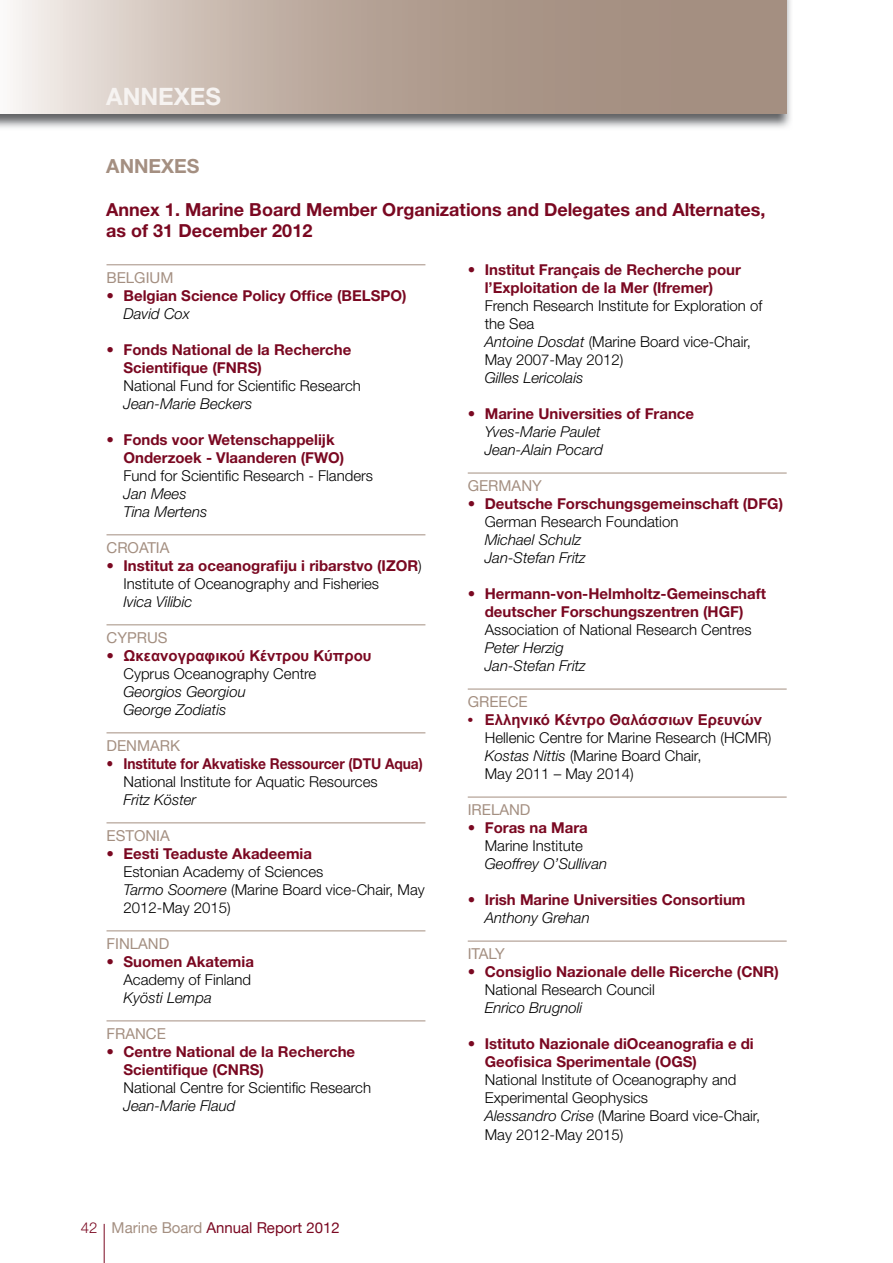
<style>
.page{position:relative;width:893px;height:1263px;background:#fff}
.page>*{position:absolute;margin:0;border:0;box-sizing:border-box;transform-origin:0 0}
.t1{font:700 24px "Helvetica Neue";color:#f6f3f1}
.t2{font:700 19.5px "Helvetica Neue";color:#a48f81}
.t3{font:700 18px/21.6px "Helvetica Neue";color:#7a0821}
.t4{font:300 15px/18px "Helvetica Neue";color:#000}
.t5{font:700 15px/18px "Helvetica Neue";color:#7a0821}
.t6{font:italic 300 15px/18px "Helvetica Neue";color:#000}
.t7{font:15px "Helvetica Neue";color:#a48f81}
.t8{font:700 15px "Arial";color:#7a0821}
.t9{font:700 15px "Helvetica Neue";color:#7a0821;scale:.92 1}
.t10{font:15px "Helvetica Neue";color:#7a0821}
.s1{font-style:italic}
.s2{font-weight:300;color:#000}
.s3{font-family:"Helvetica Neue"}
.s4{font-weight:300}
.s5{color:#a48f81}
</style>
<div class="page">
<img style="left:0;top:0;width:791px;height:128px">
<svg style="left:0;top:0;width:787px;height:114px;background:#bcaba0"></svg>
<hr style="left:104px;top:1224px;width:1px;height:39px;background:#7a0821">
<hr style="left:107px;top:264px;width:318px;height:1px;background:#a48f81">
<hr style="left:107px;top:534px;width:318px;height:1px;background:#a48f81">
<hr style="left:107px;top:624px;width:318px;height:1px;background:#a48f81">
<hr style="left:107px;top:732px;width:318px;height:1px;background:#a48f81">
<hr style="left:107px;top:822px;width:318px;height:1px;background:#a48f81">
<hr style="left:107px;top:930px;width:318px;height:1px;background:#a48f81">
<hr style="left:107px;top:1020px;width:318px;height:1px;background:#a48f81">
<hr style="left:468px;top:473px;width:319px;height:1px;background:#a48f81">
<hr style="left:468px;top:689px;width:319px;height:1px;background:#a48f81">
<hr style="left:468px;top:797px;width:319px;height:1px;background:#a48f81">
<hr style="left:468px;top:941px;width:319px;height:1px;background:#a48f81">
<h1 class="t1" style="left:106px;top:82px;width:116px">ANNEXES</h1>
<h2 class="t2" style="left:106px;top:154px;width:95px">ANNEXES</h2>
<p class="t3" style="left:106px;top:198px;width:661px">Annex 1. Marine Board Member Organizations and Delegates and Alternates, as of 31 December 2012</p>
<p class="t5" style="left:485px;top:261px;width:258px;text-indent:-17px">• Institut Français de Recherche pour l’Exploitation de la Mer (Ifremer)</p>
<p class="t4" style="left:485px;top:297px;width:279px">French Research Institute for exploration of the Sea<br><span class="s1">Antoine Dosdat</span> (Marine Board vice-Chair,<br>May 2007-May 2012)</p>
<p class="t6" style="left:485px;top:369px;width:100px">Gilles Lericolais</p>
<p class="t5" style="left:468px;top:405px;width:228px">• Marine Universities of France</p>
<p class="t6" style="left:485px;top:423px;width:120px">Yves-Marie Paulet<br>Jean-Alain Pocard</p>
<p class="t7" style="left:468px;top:477px;width:76px">GERMANY</p>
<p class="t5" style="left:468px;top:495px;width:317px">• Deutsche Forschungsgemeinschaft (DFG)</p>
<p class="t4" style="left:485px;top:513px;width:195px">German Research Foundation</p>
<p class="t6" style="left:485px;top:531px;width:102px">Michael Schulz<br>Jan-Stefan Fritz</p>
<p class="t5" style="left:468px;top:585px;width:300px;text-align:center">• Hermann-von-Helmholtz-Gemeinschaft deutscher Forschungszentren (HGF)</p>
<p class="t4" style="left:485px;top:621px;width:268px">Association of national Research Centres</p>
<p class="t6" style="left:485px;top:639px;width:102px">Peter Herzig<br>Jan-Stefan Fritz</p>
<p class="t7" style="left:468px;top:693px;width:61px">GREECE</p>
<p class="t8" style="left:468px;top:710px;width:296px">• Ελληνικό Κέντρο Θαλάσσιων Ερευνών</p>
<p class="t4" style="left:485px;top:729px;width:288px">Hellenic Centre for Marine Research (HCMR)<br><span class="s1">Kostas Nittis</span> (Marine Board Chair,<br>May 2011 – May 2014)</p>
<p class="t7" style="left:468px;top:801px;width:64px">IRELAND</p>
<p class="t5" style="left:468px;top:819px;width:122px">• Foras na Mara</p>
<p class="t4" style="left:485px;top:837px;width:100px">Marine Institute</p>
<p class="t6" style="left:485px;top:855px;width:124px">Geoffrey O’Sullivan</p>
<p class="t5" style="left:468px;top:891px;width:279px">• Irish Marine Universities Consortium</p>
<p class="t6" style="left:485px;top:909px;width:107px">Anthony Grehan</p>
<p class="t7" style="left:468px;top:945px;width:39px">ITALY</p>
<p class="t5" style="left:468px;top:963px;width:313px">• Consiglio Nazionale delle Ricerche (CNR)</p>
<p class="t4" style="left:485px;top:981px;width:172px">national Research Council</p>
<p class="t6" style="left:485px;top:999px;width:99px">Enrico Brugnoli</p>
<p class="t5" style="left:485px;top:1035px;width:271px;text-indent:-17px">• Istituto Nazionale diOceanografia e di<br>Geofisica Sperimentale (OGS)</p>
<p class="t4" style="left:485px;top:1071px;width:277px">national Institute of oceanography and experimental Geophysics<br><span class="s1">Alessandro Crise</span> (Marine Board vice-Chair,<br>May 2012-May 2015)</p>
<p class="t7" style="left:107px;top:269px;width:68px">BELGIUM</p>
<p class="t5" style="left:107px;top:286px;width:302px">• Belgian Science Policy Office (BELSPO)</p>
<p class="t6" style="left:124px;top:305px;width:68px">David Cox</p>
<p class="t5" style="left:124px;top:340px;width:229px;text-indent:-17px">• Fonds National de la Recherche<br>Scientifique (FNRS)</p>
<p class="t4" style="left:124px;top:376px;width:239px">national Fund for Scientific Research</p>
<p class="t6" style="left:124px;top:395px;width:130px">Jean-Marie Beckers</p>
<p class="t5" style="left:124px;top:430px;width:222px;text-indent:-17px">• Fonds voor Wetenschappelijk<br>Onderzoek - Vlaanderen (FWO)</p>
<p class="t4" style="left:124px;top:466px;width:251px">Fund for Scientific Research - Flanders</p>
<p class="t6" style="left:124px;top:485px;width:85px">Jan Mees<br>Tina Mertens</p>
<p class="t7" style="left:107px;top:539px;width:65px">CROATIA</p>
<p class="t5" style="left:124px;top:556px;width:300px;text-indent:-17px">• Institut za oceanografiju i ribarstvo (IZOR<span class="s2">)<br>Institute of oceanography and Fisheries</span></p>
<p class="t6" style="left:124px;top:593px;width:70px">Ivica Vilibic</p>
<p class="t7" style="left:107px;top:629px;width:63px">CYPRUS</p>
<p class="t8" style="left:107px;top:646px;width:267px"><span class="s3">•</span> Ωκεανογραφικού Κέντρου Κύπρου</p>
<p class="t4" style="left:124px;top:664px;width:194px">Cyprus oceanography Centre</p>
<p class="t6" style="left:124px;top:683px;width:124px">Georgios Georgiou<br>George Zodiatis</p>
<p class="t7" style="left:107px;top:737px;width:75px">DENMARK</p>
<p class="t9" style="left:107px;top:755px;width:345px">• Institute for Akvatiske Ressourcer (DTU Aqua)</p>
<p class="t4" style="left:124px;top:772px;width:256px">national Institute for Aquatic Resources</p>
<p class="t6" style="left:124px;top:791px;width:74px">Fritz Köster</p>
<p class="t7" style="left:107px;top:827px;width:65px">ESTONIA</p>
<p class="t5" style="left:107px;top:844px;width:207px">• Eesti Teaduste Akadeemia</p>
<p class="t4" style="left:124px;top:862px;width:303px">estonian Academy of Sciences<br><span class="s1">Tarmo Soomere</span> (Marine Board vice-Chair, May<br>2012-May 2015)</p>
<p class="t7" style="left:107px;top:935px;width:64px">FINLAND</p>
<p class="t5" style="left:107px;top:952px;width:149px">• Suomen Akatemia</p>
<p class="t4" style="left:124px;top:970px;width:129px">Academy of Finland</p>
<p class="t6" style="left:124px;top:989px;width:90px">Kyösti Lempa</p>
<p class="t7" style="left:107px;top:1025px;width:61px">FRANCE</p>
<p class="t5" style="left:124px;top:1042px;width:233px;text-indent:-17px">• Centre National de la Recherche<br>Scientifique (CNRS)</p>
<p class="t4" style="left:124px;top:1078px;width:249px">national Centre for Scientific Research</p>
<p class="t6" style="left:124px;top:1097px;width:113px">Jean-Marie Flaud</p>
<p class="t10" style="left:81px;top:1219px;width:260px"><span class="s4">42</span> <span class="s5">Marine Board</span> Annual Report 2012</p>
</div>
